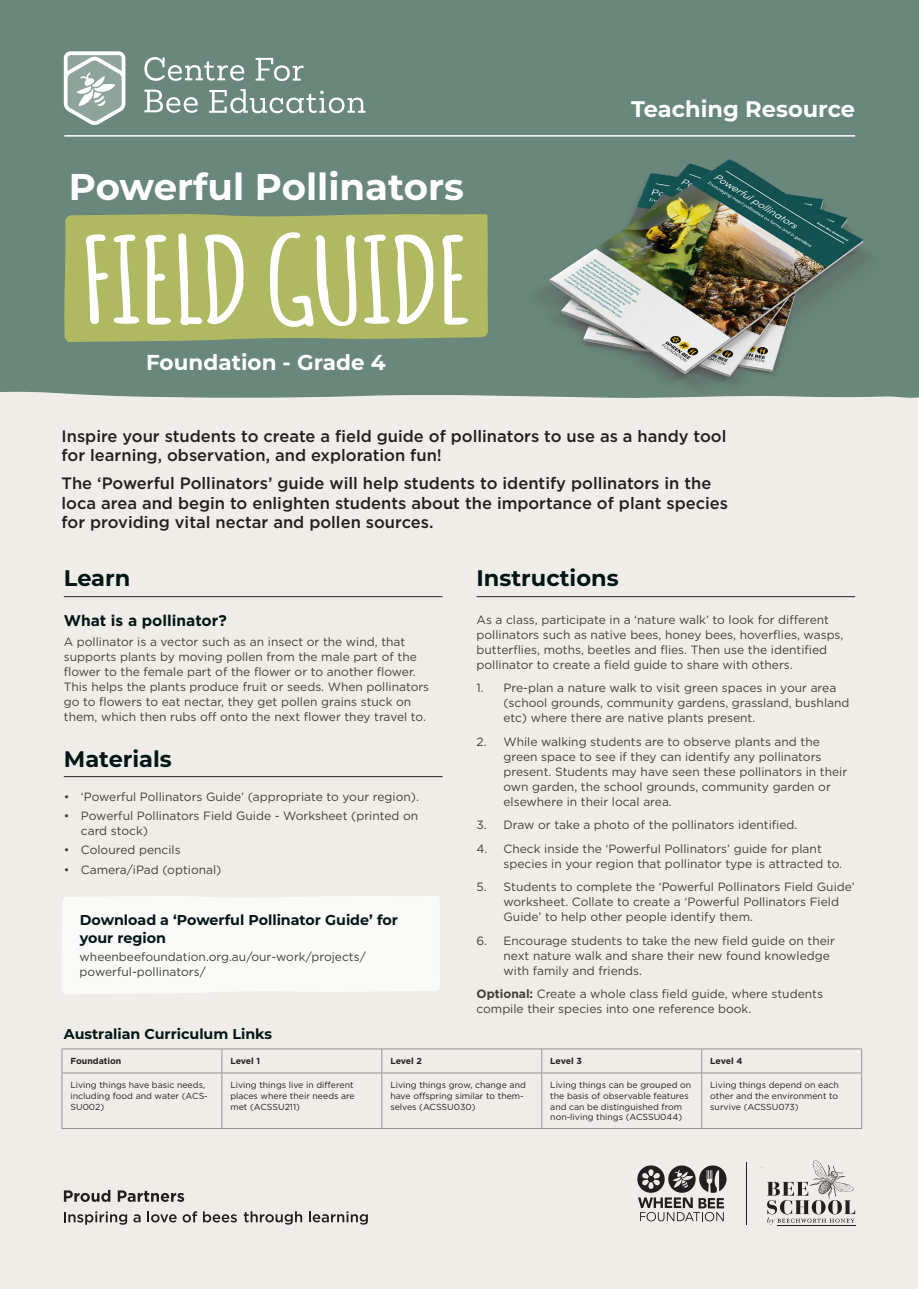
<style>
.page{position:relative;width:919px;height:1289px;background:#fff}
.page>*{position:absolute;margin:0;border:0;box-sizing:border-box;transform-origin:0 0}
.Heading_2{font:700 117.9px "Amatic SC";letter-spacing:-.05em;color:#fff;scale:1.2 1}
.Heading_2-2{font:700 37.2px "Montserrat";color:#fff}
.Heading_2-3{font:700 22.5px "Montserrat";color:#011617}
.Heading_2-4{font:700 22.5px "Montserrat";color:#fff}
.Heading_2-5{font:700 21.6px "Montserrat";color:#fff}
.Body_Copy{font:500 16.5px/19.5px "Gotham";color:#231f20}
.t1{font:700 15.45px "Gotham";color:#011617}
.Heading_2-6{font:700 14.25px/18px "Montserrat";color:#011617}
.Body_Copy-2{font:12px/15px "Gotham";color:#433f3b}
.t2{font:8.7px/10.5px "Gotham";color:#231f20}
.t3{font:700 8.7px "Gotham";letter-spacing:-.01em;color:#231f20}
.s1{font-weight:700}
</style>
<div class="page">
<div style="left:1px;top:1px;width:917px;height:1287px;background:#f0ede8"></div>
<div style="left:0;top:0;width:918px;height:404px;background:#69877a"></div>
<div style="left:62px;top:896px;width:378px;height:98px;background:#f9f9f7"></div>
<div style="left:64px;top:213px;width:424px;height:129px;background:#b0b962"></div>
<svg style="left:144px;top:57px;width:100px;height:24px;background:#8ea49b"></svg>
<svg style="left:255px;top:58px;width:48px;height:23px"></svg>
<svg style="left:144px;top:90px;width:54px;height:23px"></svg>
<svg style="left:209px;top:89px;width:156px;height:24px;background:#8ea59b"></svg>
<svg style="left:64px;top:51px;width:61px;height:74px;background:#afbfb8"></svg>
<img style="left:516px;top:131px;width:377px;height:268px">
<hr style="left:64px;top:135px;width:791px;height:2px;background:#fff">
<hr style="left:476px;top:596px;width:379px;height:1px;background:#231f20">
<hr style="left:64px;top:596px;width:378px;height:1px;background:#231f20">
<hr style="left:64px;top:776px;width:378px;height:1px;background:#231f20">
<hr style="left:745px;top:1161px;width:1px;height:63px;background:#231f20">
<svg style="left:637px;top:1165px;width:89px;height:56px"></svg>
<svg style="left:761px;top:1160px;width:94px;height:64px"></svg>
<hr style="left:777px;top:1224px;width:78px;height:1px;background:#231f20">
<svg style="left:64px;top:1211px;width:63px;height:13px"></svg>
<svg style="left:133px;top:1214px;width:8px;height:8px"></svg>
<svg style="left:147px;top:1211px;width:50px;height:11px"></svg>
<svg style="left:203px;top:1211px;width:34px;height:11px"></svg>
<svg style="left:244px;top:1211px;width:58px;height:13px"></svg>
<svg style="left:309px;top:1211px;width:59px;height:13px"></svg>
<svg style="left:64px;top:1189px;width:46px;height:12px"></svg>
<svg style="left:118px;top:1190px;width:66px;height:11px"></svg>
<hr style="left:62px;top:1048px;width:160px;height:1px;background:#939598">
<svg style="left:62px;top:1049px;width:1px;height:23px"></svg>
<hr style="left:222px;top:1048px;width:160px;height:1px;background:#939598">
<svg style="left:221px;top:1049px;width:1px;height:23px"></svg>
<hr style="left:382px;top:1048px;width:159px;height:1px;background:#939598">
<svg style="left:381px;top:1049px;width:1px;height:23px"></svg>
<hr style="left:541px;top:1048px;width:160px;height:1px;background:#939598">
<svg style="left:541px;top:1049px;width:1px;height:23px"></svg>
<hr style="left:701px;top:1048px;width:161px;height:1px;background:#939598">
<svg style="left:701px;top:1049px;width:1px;height:23px"></svg>
<svg style="left:861px;top:1049px;width:1px;height:23px"></svg>
<hr style="left:62px;top:1072px;width:160px;height:1px;background:#939598">
<hr style="left:62px;top:1073px;width:1px;height:55px;background:#939598">
<hr style="left:222px;top:1072px;width:160px;height:1px;background:#939598">
<hr style="left:221px;top:1073px;width:1px;height:55px;background:#939598">
<hr style="left:382px;top:1072px;width:159px;height:1px;background:#939598">
<hr style="left:381px;top:1073px;width:1px;height:55px;background:#939598">
<hr style="left:541px;top:1072px;width:160px;height:1px;background:#939598">
<hr style="left:541px;top:1073px;width:1px;height:55px;background:#939598">
<hr style="left:701px;top:1072px;width:161px;height:1px;background:#939598">
<hr style="left:701px;top:1073px;width:1px;height:55px;background:#939598">
<hr style="left:861px;top:1073px;width:1px;height:55px;background:#939598">
<hr style="left:62px;top:1128px;width:160px;height:1px;background:#939598">
<hr style="left:222px;top:1128px;width:160px;height:1px;background:#939598">
<hr style="left:382px;top:1128px;width:159px;height:1px;background:#939598">
<hr style="left:541px;top:1128px;width:160px;height:1px;background:#939598">
<hr style="left:701px;top:1128px;width:161px;height:1px;background:#939598">
<p class="Heading_2-2" style="left:69px;top:160px;width:396px">Powerful Pollinators</p>
<p class="Heading_2" style="left:78px;top:189px;width:331px">FIELD GUIDE</p>
<p class="Heading_2-5" style="left:146px;top:346px;width:241px">Foundation - Grade 4</p>
<p class="Heading_2-4" style="left:631px;top:93px;width:225px">Teaching Resource</p>
<p class="Body_Copy" style="left:62px;top:426px;width:666px">Inspire your students to create a field guide of pollinators to use as a handy tool for learning, observation, and exploration fun!</p>
<p class="Body_Copy" style="left:62px;top:473px;width:668px">The ‘Powerful Pollinators’ guide will help students to identify pollinators in the loca area and begin to enlighten students about the importance of plant species for providing vital nectar and pollen sources.</p>
<p class="Heading_2-3" style="left:64px;top:561px;width:68px">Learn</p>
<p class="Heading_2-3" style="left:476px;top:561px;width:144px">Instructions</p>
<p class="t1" style="left:64px;top:610px;width:164px">What is a pollinator?</p>
<p class="Body_Copy-2" style="left:64px;top:633px;width:367px">A pollinator is a vector such as an insect or the wind, that supports plants by moving pollen from the male part of the flower to the female part of the flower or to another flower.<br>This helps the plants produce fruit or seeds. When pollinators go to flowers to eat nectar, they get pollen grains stuck on them, which then rubs off onto the next flower they travel to.</p>
<p class="Heading_2-3" style="left:64px;top:742px;width:109px">Materials</p>
<p class="Body_Copy-2" style="left:64px;top:788px;width:356px">• ‘Powerful Pollinators Guide’ (appropriate to your region).</p>
<p class="Body_Copy-2" style="left:81px;top:808px;width:339px;text-indent:-17px">• Powerful Pollinators Field Guide - Worksheet (printed on card stock)</p>
<p class="Body_Copy-2" style="left:64px;top:842px;width:118px">• Coloured pencils</p>
<p class="Body_Copy-2" style="left:64px;top:861px;width:159px">• Camera/iPad (optional)</p>
<p class="Heading_2-6" style="left:80px;top:909px;width:320px">Download a ‘Powerful Pollinator Guide’ for your region</p>
<p class="Body_Copy-2" style="left:80px;top:949px;width:288px">wheenbeefoundation.org.au/our-work/projects/ powerful-pollinators/</p>
<p class="Heading_2-6" style="left:64px;top:1024px;width:210px">Australian Curriculum Links</p>
<p class="Body_Copy-2" style="left:476px;top:611px;width:368px">As a class, participate in a ‘nature walk’ to look for different pollinators such as native bees, honey bees, hoverflies, wasps, butterflies, moths, beetles and flies. Then use the identified pollinator to create a field guide to share with others.</p>
<p class="Body_Copy-2" style="left:503px;top:680px;width:347px;text-indent:-27px">1. Pre-plan a nature walk to visit green spaces in your area (school grounds, community gardens, grassland, bushland etc) where there are native plants present.</p>
<p class="Body_Copy-2" style="left:503px;top:733px;width:345px;text-indent:-27px">2. While walking students are to observe plants and the green space to see if they can identify any pollinators present. Students may have seen these pollinators in their own garden, the school grounds, community garden or elsewhere in their local area.</p>
<p class="Body_Copy-2" style="left:476px;top:817px;width:322px">3. Draw or take a photo of the pollinators identified.</p>
<p class="Body_Copy-2" style="left:503px;top:840px;width:340px;text-indent:-27px">4. Check inside the ‘Powerful Pollinators’ guide for plant species in your region that pollinator type is attracted to.</p>
<p class="Body_Copy-2" style="left:503px;top:879px;width:353px;text-indent:-27px">5. Students to complete the ‘Powerful Pollinators Field Guide’ worksheet. Collate to create a ‘Powerful Pollinators Field<br>Guide’ to help other people identify them.</p>
<p class="Body_Copy-2" style="left:503px;top:932px;width:333px;text-indent:-27px">6. Encourage students to take the new field guide on their next nature walk and share their new found knowledge with family and friends.</p>
<p class="Body_Copy-2" style="left:476px;top:986px;width:348px"><span class="s1">Optional:</span> Create a whole class field guide, where students compile their species into one reference book.</p>
<p class="t3" style="left:70px;top:1055px;width:52px">Foundation</p>
<p class="t3" style="left:230px;top:1055px;width:31px">Level 1</p>
<p class="t3" style="left:390px;top:1055px;width:33px">Level 2</p>
<p class="t3" style="left:550px;top:1055px;width:33px">Level 3</p>
<p class="t3" style="left:710px;top:1055px;width:34px">Level 4</p>
<p class="t2" style="left:70px;top:1079px;width:139px">Living things have basic needs, including food and water (ACS-<br>SU002)</p>
<p class="t2" style="left:230px;top:1079px;width:126px">Living things live in different places where their needs are met (ACSSU211)</p>
<p class="t2" style="left:390px;top:1079px;width:137px">Living things grow, change and have offspring similar to them&shy;selves (ACSSU030)</p>
<p class="t2" style="left:550px;top:1079px;width:142px">Living things can be grouped on the basis of observable features and can be distinguished from non-living things (ACSSU044)</p>
<p class="t2" style="left:710px;top:1079px;width:130px;text-align:justify">Living things depend on each other and the environment to survive (ACSSU073)</p>
</div>
